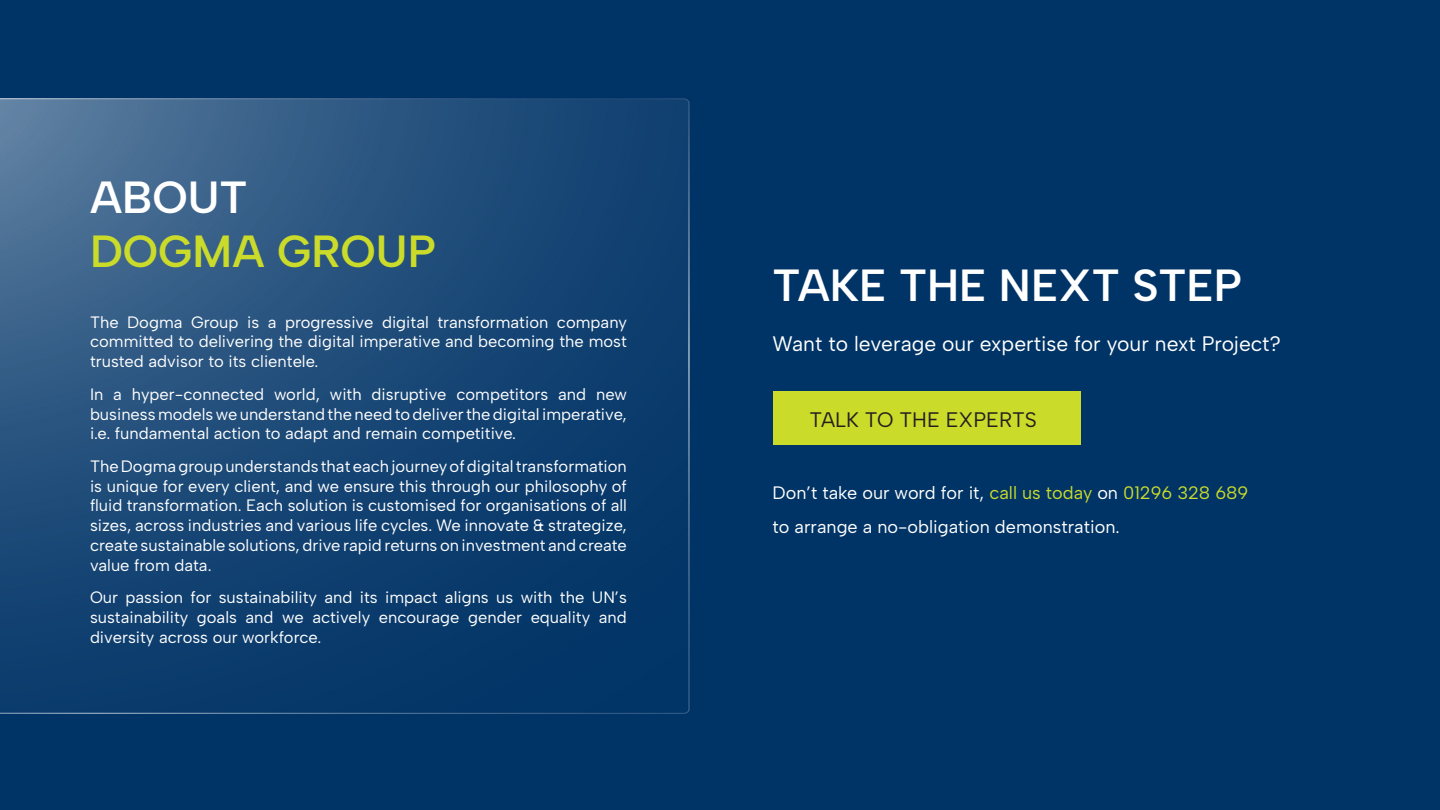
<style>
.page{position:relative;width:1440px;height:810px;background:#fff}
.page>*{position:absolute;margin:0;border:0;box-sizing:border-box;transform-origin:0 0}
.t1{font:600 45px "Albert Sans";color:#fff}
.t2{font:600 45px "Albert Sans";color:#cbdb2a}
.t3{font:21px "Albert Sans";color:#fff}
.t4{font:21px "Albert Sans";color:#231f20}
.t5{font:18px "Albert Sans";color:#fff}
.t6{font:16.5px/19.8px "Albert Sans";color:#fff;text-align:justify}
.s1{color:#cbdb2a}
</style>
<div class="page">
<img style="left:1px;top:0;width:1439px;height:810px">
<div style="left:773px;top:391px;width:308px;height:54px;background:#cbdb2a"></div>
<p class="t1" style="left:90px;top:170px;width:159px">ABOUT</p>
<p class="t2" style="left:90px;top:224px;width:348px">DOGMA GROUP</p>
<p class="t6" style="left:90px;top:312px;width:538px">The Dogma Group is a progressive digital transformation company committed to delivering the digital imperative and becoming the most trusted advisor to its clientele.</p>
<p class="t6" style="left:90px;top:384px;width:538px">In a hyper-connected world, with disruptive competitors and new business models we understand the need to deliver the digital imperative, i.e. fundamental action to adapt and remain competitive.</p>
<p class="t6" style="left:90px;top:456px;width:538px">The Dogma group understands that each journey of digital transformation is unique for every client, and we ensure this through our philosophy of fluid transformation. Each solution is customised for organisations of all sizes, across industries and various life cycles. We innovate &amp; strategize, create sustainable solutions, drive rapid returns on investment and create value from data.</p>
<p class="t6" style="left:90px;top:588px;width:538px">Our passion for sustainability and its impact aligns us with the UN’s sustainability goals and we actively encourage gender equality and diversity across our workforce.</p>
<p class="t1" style="left:773px;top:257px;width:471px">TAKE THE NEXT STEP</p>
<p class="t3" style="left:773px;top:330px;width:510px">Want to leverage our expertise for your next Project?</p>
<p class="t4" style="left:809px;top:407px;width:229px">TALK TO THE EXPERTS</p>
<p class="t5" style="left:773px;top:481px;width:477px">Don’t take our word for it, <span class="s1">call us today</span> on <span class="s1">01296 328 689</span></p>
<p class="t5" style="left:773px;top:516px;width:349px">to arrange a no-obligation demonstration.</p>
</div>
